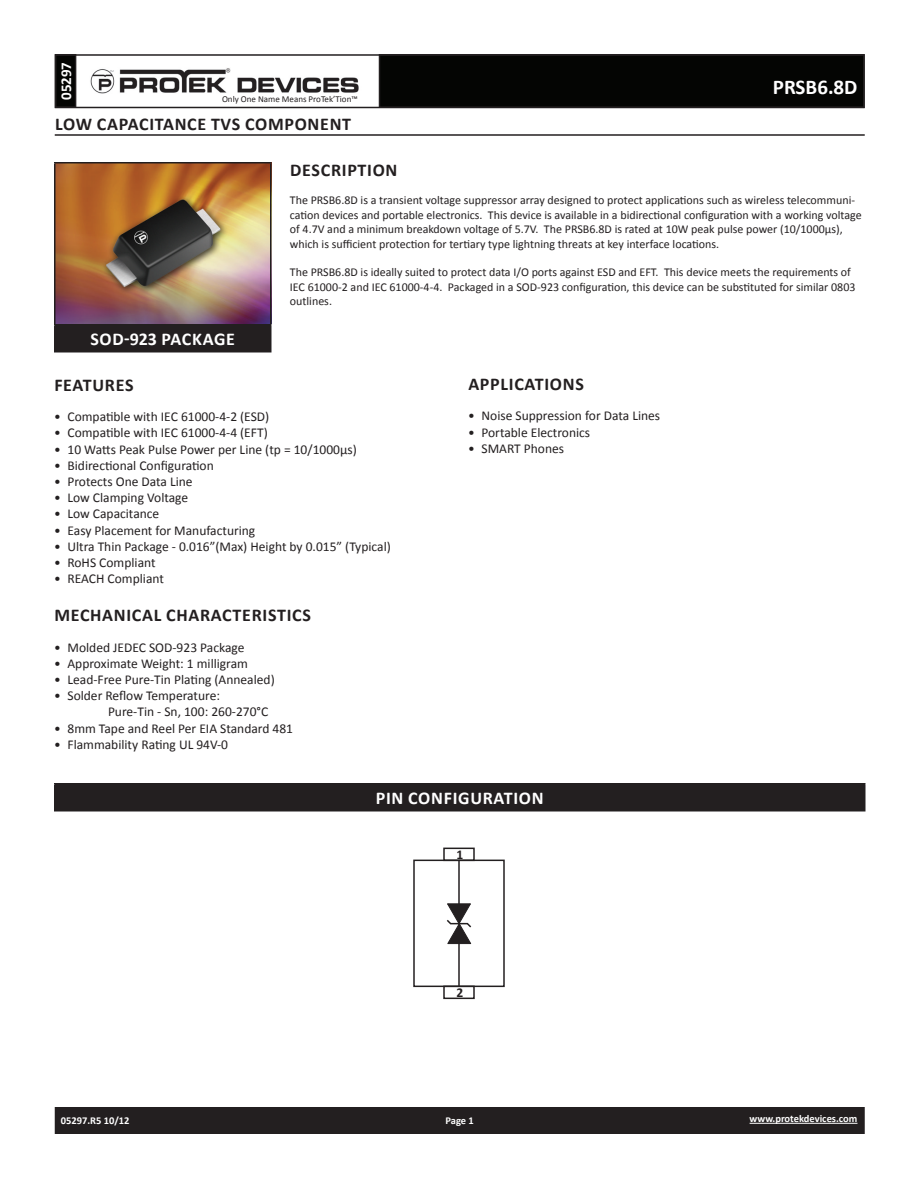
<style>
.page{position:relative;width:918px;height:1188px;background:#fff}
.page>*{position:absolute;margin:0;border:0;box-sizing:border-box;transform-origin:0 0}
.t1{font:700 21px "Calibri";color:#fff}
.t2{font:700 18px "Calibri";letter-spacing:.04em;color:#231f20}
.t3{font:700 18px "Calibri";letter-spacing:.04em;color:#fff}
.t4{font:700 15px "Calibri";color:#fff}
.t5{font:13.5px/16.2px "Calibri";color:#231f20}
.t6{font:700 13.5px "Calibri";color:#231f20}
.t7{font:12px/14.4px "Calibri";color:#231f20}
.t8{font:700 10.5px "Calibri";color:#fff}
.t9{font:9px "Calibri";color:#231f20}
</style>
<div class="page">
<div style="left:56px;top:1108px;width:808px;height:25px;background:#231f20"></div>
<div style="left:55px;top:1107px;width:810px;height:27px;border:2px solid #231f20"></div>
<div style="left:56px;top:55px;width:20px;height:52px;background:#040503"></div>
<div style="left:55px;top:54px;width:21px;height:54px;border:2px solid #231f20"></div>
<div style="left:380px;top:55px;width:484px;height:52px;background:#040503"></div>
<div style="left:55px;top:54px;width:810px;height:54px;border:2px solid #231f20"></div>
<img style="left:90px;top:68px;width:269px;height:26px">
<hr style="left:750px;top:1123px;width:107px;height:1px;background:#fff">
<hr style="left:55px;top:134px;width:810px;height:2px;background:#231f20">
<img style="left:56px;top:164px;width:214px;height:160px">
<div style="left:55px;top:325px;width:216px;height:27px;background:#231f20"></div>
<hr style="left:54px;top:162px;width:218px;height:2px;background:#231f20">
<hr style="left:54px;top:164px;width:2px;height:160px;background:#231f20">
<hr style="left:270px;top:164px;width:2px;height:160px;background:#231f20">
<hr style="left:54px;top:324px;width:218px;height:2px;background:#231f20">
<hr style="left:54px;top:326px;width:2px;height:25px;background:#231f20">
<hr style="left:270px;top:326px;width:2px;height:25px;background:#231f20">
<hr style="left:54px;top:351px;width:218px;height:1px;background:#231f20">
<div style="left:55px;top:784px;width:810px;height:27px;background:#231f20"></div>
<hr style="left:54px;top:783px;width:812px;height:1px;background:#231f20">
<hr style="left:54px;top:784px;width:2px;height:26px;background:#231f20">
<hr style="left:864px;top:784px;width:2px;height:26px;background:#231f20">
<hr style="left:54px;top:810px;width:812px;height:2px;background:#231f20">
<div style="left:413px;top:860px;width:92px;height:127px;border:2px solid #231f20"></div>
<div style="left:443px;top:986px;width:32px;height:13px;border:2px solid #231f20"></div>
<div style="left:443px;top:848px;width:32px;height:13px;border:2px solid #231f20"></div>
<hr style="left:458px;top:861px;width:2px;height:126px;background:#231f20">
<svg style="left:446px;top:903px;width:26px;height:41px"></svg>
<p class="t4" style="left:56px;top:100px;width:40px;rotate:-90deg">05297</p>
<p class="t9" style="left:222px;top:93px;width:137px">Only One Name Means ProTek’Tion™</p>
<h1 class="t1" style="left:773px;top:74px;width:86px">PRSB6.8D</h1>
<h2 class="t2" style="left:55px;top:112px;width:252px">LOW CAPACITANCE TVS CO MPONENT</h2>
<h2 class="t2" style="left:290px;top:158px;width:109px">DESCRIPTION</h2>
<p class="t7" style="left:290px;top:193px;width:573px">The PRSB6.8D is a transient voltage suppressor array designed to protect applications such as wireless telecommuni&shy;cation devices and portable electronics. This device is available in a bidirectional configuration with a working voltage of 4.7V and a minimum breakdown voltage of 5.7V. The PRSB6.8D is rated at 10W peak pulse power (10/1000µs), which is sufficient protection for tertiary type lightning threats at key interface locations.</p>
<p class="t7" style="left:290px;top:265px;width:567px">The PRSB6.8D is ideally suited to protect data I/O ports against ESD and EFT. This device meets the requirements of<br>IEC 61000-2 and IEC 61000-4-4. Packaged in a SOD-923 configuration, this device can be substituted for similar 0803 outlines.</p>
<h2 class="t3" style="left:90px;top:328px;width:146px">SOD-923 PACKAGE</h2>
<h2 class="t2" style="left:54px;top:373px;width:79px">FEATURES</h2>
<p class="t5" style="left:54px;top:409px;width:217px">• Compatible with IEC 61000-4-2 (ESD)</p>
<p class="t5" style="left:54px;top:425px;width:215px">• Compatible with IEC 61000-4-4 (EFT)</p>
<p class="t5" style="left:54px;top:441px;width:304px">• 10 Watts Peak Pulse Power per Line (tp = 10/1000µs)</p>
<p class="t5" style="left:54px;top:457px;width:161px">• Bidirectional Configuration</p>
<p class="t5" style="left:54px;top:473px;width:140px">• Protects One Data Line</p>
<p class="t5" style="left:54px;top:490px;width:136px">• Low Clamping Voltage</p>
<p class="t5" style="left:54px;top:506px;width:107px">• Low Capacitance</p>
<p class="t5" style="left:54px;top:522px;width:203px">• Easy Placement for Manufacturing</p>
<p class="t5" style="left:54px;top:538px;width:338px">• Ultra Thin Package - 0.016”(Max) Height by 0.015” (Typical)</p>
<p class="t5" style="left:54px;top:554px;width:103px">• RoHS Compliant</p>
<p class="t5" style="left:54px;top:571px;width:111px">• REACH Compliant</p>
<h2 class="t2" style="left:54px;top:603px;width:257px">MECHANICAL CHARACTERISTICS</h2>
<p class="t5" style="left:54px;top:639px;width:192px">• Molded JEDEC SOD-923 Package</p>
<p class="t5" style="left:54px;top:655px;width:196px">• Approximate Weight: 1 milligram</p>
<p class="t5" style="left:54px;top:671px;width:222px">• Lead-Free Pure-Tin Plating (Annealed)</p>
<p class="t5" style="left:108px;top:688px;width:162px;text-indent:-54px">• Solder Reflow Temperature:<br>Pure-Tin - Sn, 100: 260-270°C</p>
<p class="t5" style="left:54px;top:720px;width:241px">• 8mm Tape and Reel Per EIA Standard 481</p>
<p class="t5" style="left:54px;top:736px;width:176px">• Flammability Rating UL 94V-0</p>
<h2 class="t2" style="left:468px;top:372px;width:116px">APPLICATIONS</h2>
<p class="t5" style="left:468px;top:408px;width:194px">• Noise Suppression for Data Lines</p>
<p class="t5" style="left:468px;top:424px;width:124px">• Portable Electronics</p>
<p class="t5" style="left:468px;top:440px;width:98px">• SMART Phones</p>
<h2 class="t3" style="left:376px;top:787px;width:45px">PIN CON</h2>
<h2 class="t3" style="left:444px;top:787px;width:61px">FIGU RATION</h2>
<p class="t6" style="left:456px;top:846px;width:8px">1</p>
<p class="t6" style="left:456px;top:984px;width:8px">2</p>
<p class="t8" style="left:61px;top:1114px;width:70px">05297.R5 10/12</p>
<p class="t8" style="left:446px;top:1114px;width:30px">PAGE 1</p>
<p class="t8" style="left:750px;top:1112px;width:109px">WWW.PROTEKDEVICES.COM</p>
</div>
